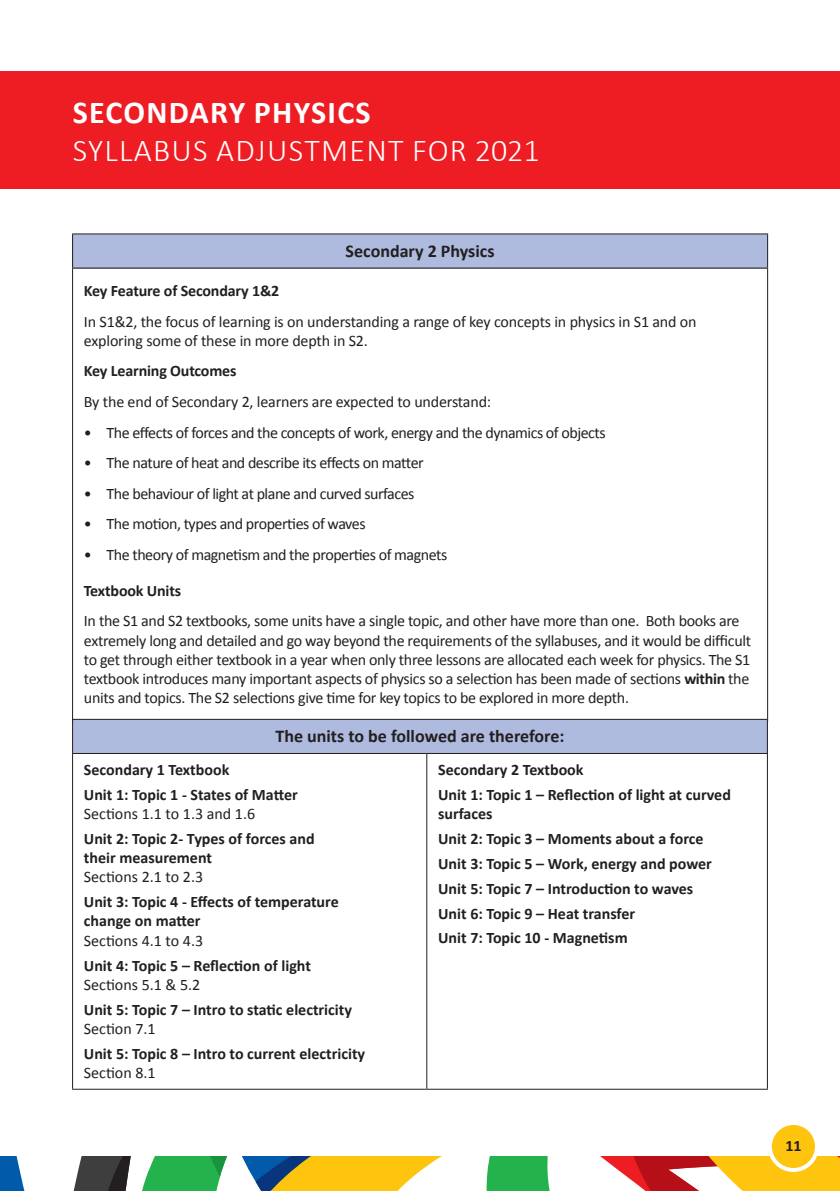
<style>
.page{position:relative;width:840px;height:1191px;background:#fff}
.page>*{position:absolute;margin:0;border:0;box-sizing:border-box;transform-origin:0 0}
.t1{font:300 32px "Calibri";letter-spacing:.04em;color:#fff}
.t2{font:700 32px "Calibri";letter-spacing:.04em;color:#fff}
.t3{font:700 18px "Calibri";color:#231f20}
.t4{font:16px/19.2px "Calibri";letter-spacing:-.02em;color:#231f20}
.t5{font:700 16px/19.2px "Calibri";color:#231f20}
.s1{font-weight:700}
.s2{font-weight:400}
</style>
<div class="page">
<svg style="left:0;top:1157px;width:839px;height:34px"></svg>
<div style="left:769px;top:1123px;width:47px;height:47px;background:#fec40e;border-radius:50%"></div>
<div style="left:767px;top:1121px;width:51px;height:51px;border:4px solid #fff;border-radius:50%"></div>
<div style="left:0;top:71px;width:839px;height:118px;background:#ee1d23"></div>
<div style="left:72px;top:234px;width:695px;height:34px;background:#aebade"></div>
<hr style="left:72px;top:268px;width:1px;height:452px;background:#231f20">
<hr style="left:766px;top:268px;width:1px;height:452px;background:#231f20">
<hr style="left:72px;top:234px;width:1px;height:33px;background:#231f20">
<hr style="left:72px;top:233px;width:695px;height:1px;background:#231f20">
<hr style="left:766px;top:234px;width:1px;height:33px;background:#231f20">
<hr style="left:72px;top:267px;width:695px;height:1px;background:#231f20">
<div style="left:72px;top:719px;width:695px;height:34px;background:#aebade"></div>
<hr style="left:72px;top:754px;width:1px;height:334px;background:#231f20">
<hr style="left:426px;top:754px;width:1px;height:334px;background:#231f20">
<hr style="left:766px;top:754px;width:1px;height:334px;background:#231f20">
<hr style="left:72px;top:1088px;width:354px;height:1px;background:#231f20">
<hr style="left:426px;top:1088px;width:341px;height:1px;background:#231f20">
<hr style="left:72px;top:720px;width:1px;height:33px;background:#231f20">
<hr style="left:72px;top:719px;width:354px;height:1px;background:#231f20">
<hr style="left:426px;top:719px;width:341px;height:1px;background:#231f20">
<hr style="left:766px;top:720px;width:1px;height:33px;background:#231f20">
<hr style="left:72px;top:753px;width:354px;height:1px;background:#231f20">
<hr style="left:426px;top:753px;width:341px;height:1px;background:#231f20">
<p class="t2" style="left:73px;top:91px;width:299px">SECONDARY PHYSICS</p>
<p class="t1" style="left:73px;top:130px;width:468px">SYLLABUS ADJUSTMENT FOR 2021</p>
<p class="t3" style="left:345px;top:239px;width:150px">Secondary 2 Physics</p>
<p class="t5" style="left:84px;top:281px;width:197px">Key Feature of Secondary 1&amp;2</p>
<p class="t4" style="left:84px;top:312px;width:614px">In S1&amp;2, the focus of learning is on understanding a range of key concepts in physics in S1 and on exploring some of these in more depth in S2.</p>
<p class="t5" style="left:84px;top:361px;width:154px">Key Learning Outcomes</p>
<p class="t4" style="left:84px;top:392px;width:408px">By the end of Secondary 2, learners are expected to understand:</p>
<p class="t4" style="left:84px;top:422px;width:523px">• The effects of forces and the concepts of work, energy and the dynamics of objects</p>
<p class="t4" style="left:84px;top:453px;width:341px">• The nature of heat and describe its effects on matter</p>
<p class="t4" style="left:84px;top:484px;width:332px">• The behaviour of light at plane and curved surfaces</p>
<p class="t4" style="left:84px;top:514px;width:283px">• The motion, types and properties of waves</p>
<p class="t4" style="left:84px;top:545px;width:364px">• The theory of magnetism and the properties of magnets</p>
<p class="t5" style="left:84px;top:581px;width:99px">Textbook Units</p>
<p class="t4" style="left:84px;top:611px;width:668px">In the S1 and S2 textbooks, some units have a single topic, and other have more than one. Both books are extremely long and detailed and go way beyond the requirements of the syllabuses, and it would be difficult to get through either textbook in a year when only three lessons are allocated each week for physics. The S1 textbook introduces many important aspects of physics so a selection has been made of sections <span class="s1">within</span> the units and topics. The S2 selections give time for key topics to be explored in more depth.</p>
<p class="t3" style="left:275px;top:724px;width:290px">The units to be followed are therefore:</p>
<p class="t5" style="left:84px;top:760px;width:147px">Secondary 1 Textbook</p>
<p class="t5" style="left:84px;top:785px;width:215px">Unit 1: Topic 1 - States of Matter<br><span class="s2">Sections 1.1 to 1.3 and 1.6</span></p>
<p class="t5" style="left:84px;top:829px;width:232px">Unit 2: Topic 2- Types of forces and their measurement<br><span class="s2">Sections 2.1 to 2.3</span></p>
<p class="t5" style="left:84px;top:892px;width:256px">Unit 3: Topic 4 - Effects of temperature change on matter<br><span class="s2">Sections 4.1 to 4.3</span></p>
<p class="t5" style="left:84px;top:955px;width:228px">Unit 4: Topic 5 – Reflection of light<br><span class="s2">Sections 5.1 &amp; 5.2</span></p>
<p class="t5" style="left:84px;top:999px;width:269px">Unit 5: Topic 7 – Intro to static electricity<br><span class="s2">Section 7.1</span></p>
<p class="t5" style="left:84px;top:1043px;width:282px">Unit 5: Topic 8 – Intro to current electricity<br><span class="s2">Section 8.1</span></p>
<p class="t5" style="left:438px;top:760px;width:147px">Secondary 2 Textbook</p>
<p class="t5" style="left:438px;top:785px;width:294px">Unit 1: Topic 1 – Reflection of light at curved surfaces</p>
<p class="t5" style="left:438px;top:829px;width:267px">Unit 2: Topic 3 – Moments about a force</p>
<p class="t5" style="left:438px;top:854px;width:275px">Unit 3: Topic 5 – Work, energy and power</p>
<p class="t5" style="left:438px;top:878px;width:256px">Unit 5: Topic 7 – Introduction to waves</p>
<p class="t5" style="left:438px;top:903px;width:198px">Unit 6: Topic 9 – Heat transfer</p>
<p class="t5" style="left:438px;top:928px;width:191px">Unit 7: Topic 10 - Magnetism</p>
<p class="t5" style="left:784px;top:1136px;width:18px">11</p>
</div>
